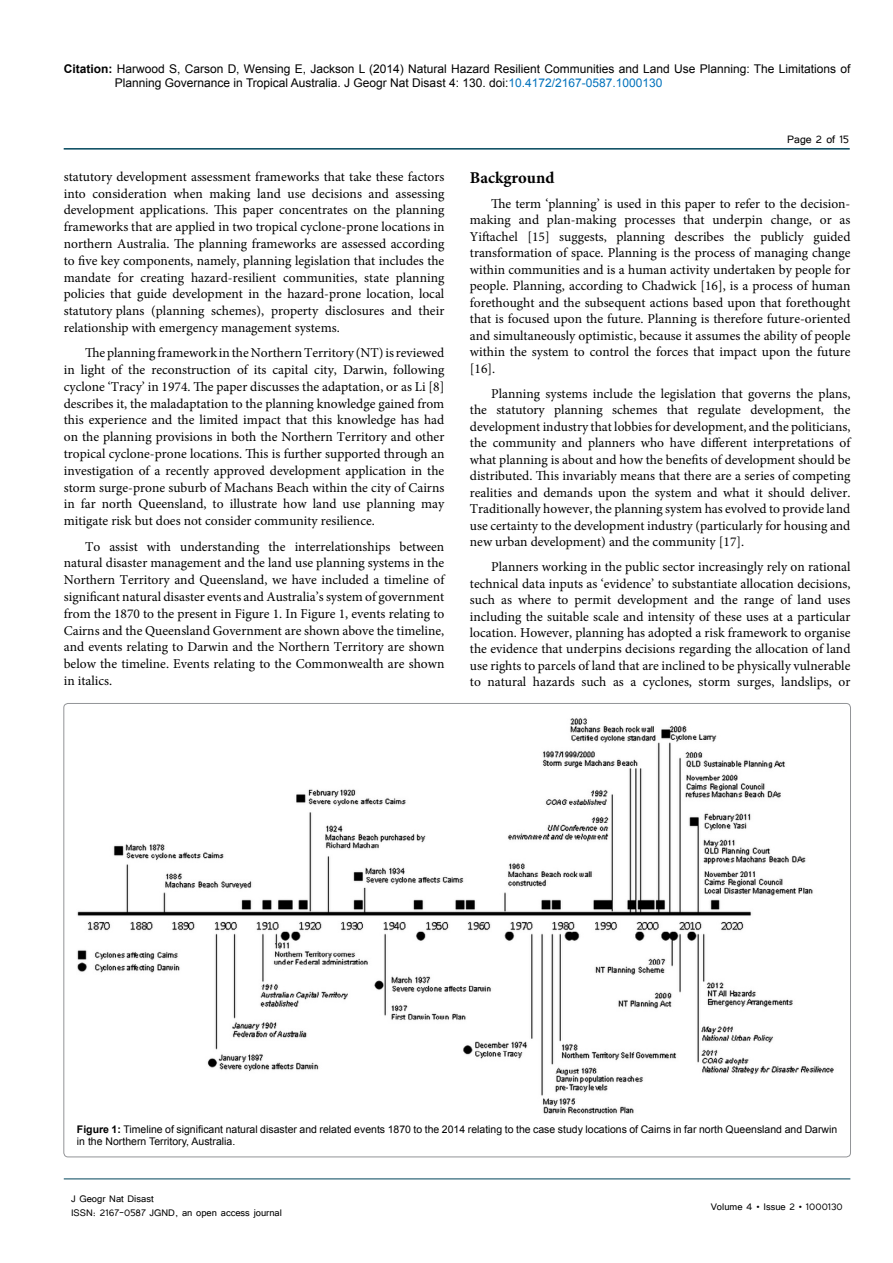
<style>
.page{position:relative;width:893px;height:1263px;background:#fff}
.page>*{position:absolute;margin:0;border:0;box-sizing:border-box;transform-origin:0 0}
.t1{font:700 16.5px "Minion Pro";color:#000}
.t2{font:13.5px/16.8px "Minion Pro";color:#000;text-align:justify}
.t3{font:13.5px "Tunga";color:#000}
.t4{font:12px/14.4px "Arial";color:#000}
.t5{font:12px/14.4px "Tunga";color:#000}
.t6{font:10.5px/12.6px "Arial";color:#000}
.s1{font-weight:700}
.s2{color:#0072bc}
</style>
<div class="page">
<hr style="left:64px;top:148px;width:786px;height:2px;background:#00455b">
<hr style="left:64px;top:1179px;width:786px;height:1px;background:#00455b">
<img style="left:77px;top:718px;width:757px;height:396px">
<p class="t4" style="left:115px;top:61px;width:737px;text-indent:-51px"><span class="s1">Citation:</span> Harwood S, Carson D, Wensing E, Jackson L (2014) Natural Hazard Resilient Communities and Land Use Planning: The Limitations of<br>Planning Governance in Tropical Australia. J Geogr Nat Disast 4: 130. doi:<span class="s2">10.4172/2167-0587.1000130</span></p>
<p class="t2" style="left:64px;top:168px;width:382px">statutory development assessment frameworks that take these factors into consideration when making land use decisions and assessing development applications. This paper concentrates on the planning frameworks that are applied in two tropical cyclone-prone locations in northern Australia. The planning frameworks are assessed according to five key components, namely, planning legislation that includes the mandate for creating hazard-resilient communities, state planning policies that guide development in the hazard-prone location, local statutory plans (planning schemes), property disclosures and their relationship with emergency management systems.</p>
<p class="t2" style="left:64px;top:345px;width:382px;text-indent:21px">The planning framework in the Northern Territory (NT) is reviewed in light of the reconstruction of its capital city, Darwin, following cyclone ‘Tracy’ in 1974. The paper discusses the adaptation, or as Li [8] describes it, the maladaptation to the planning knowledge gained from this experience and the limited impact that this knowledge has had on the planning provisions in both the Northern Territory and other tropical cyclone-prone locations. This is further supported through an investigation of a recently approved development application in the storm surge-prone suburb of Machans Beach within the city of Cairns in far north Queensland, to illustrate how land use planning may mitigate risk but does not consider community resilience.</p>
<p class="t2" style="left:64px;top:538px;width:382px;text-indent:21px">To assist with understanding the interrelationships between natural disaster management and the land use planning systems in the Northern Territory and Queensland, we have included a timeline of significant natural disaster events and Australia’s system of government from the 1870 to the present in Figure 1. In Figure 1, events relating to Cairns and the Queensland Government are shown above the timeline, and events relating to Darwin and the Northern Territory are shown below the timeline. Events relating to the Commonwealth are shown in italics.</p>
<p class="t3" style="left:787px;top:131px;width:63px">Page 2 of 15</p>
<p class="t1" style="left:470px;top:166px;width:86px">Background</p>
<p class="t2" style="left:470px;top:195px;width:382px;text-indent:21px">The term ‘planning’ is used in this paper to refer to the decision&shy;making and plan-making processes that underpin change, or as Yiftachel [15] suggests, planning describes the publicly guided transformation of space. Planning is the process of managing change within communities and is a human activity undertaken by people for people. Planning, according to Chadwick [16], is a process of human forethought and the subsequent actions based upon that forethought that is focused upon the future. Planning is therefore future-oriented and simultaneously optimistic, because it assumes the ability of people within the system to control the forces that impact upon the future [16].</p>
<p class="t2" style="left:470px;top:385px;width:382px;text-indent:21px">Planning systems include the legislation that governs the plans, the statutory planning schemes that regulate development, the development industry that lobbies for development, and the politicians, the community and planners who have different interpretations of what planning is about and how the benefits of development should be distributed. This invariably means that there are a series of competing realities and demands upon the system and what it should deliver.<br>Traditionally however, the planning system has evolved to provide land use certainty to the development industry (particularly for housing and new urban development) and the community [17].</p>
<p class="t2" style="left:470px;top:559px;width:382px;line-height:16.4px;text-indent:21px">Planners working in the public sector increasingly rely on rational technical data inputs as ‘evidence’ to substantiate allocation decisions, such as where to permit development and the range of land uses including the suitable scale and intensity of these uses at a particular location. However, planning has adopted a risk framework to organise the evidence that underpins decisions regarding the allocation of land use rights to parcels of land that are inclined to be physically vulnerable to natural hazards such as a cyclones, storm surges, landslips, or</p>
<p class="t6" style="left:77px;top:1123px;width:762px"><span class="s1">Figure 1:</span> Timeline of significant natural disaster and related events 1870 to the 2014 relating to the case study locations of Cairns in far north Queensland and Darwin in the Northern Territory, Australia.</p>
<p class="t5" style="left:71px;top:1190px;width:212px">J Geogr Nat Disast<br>ISSN: 2167-0587 JGND, an open access journal</p>
<p class="t5" style="left:711px;top:1199px;width:134px">Volume 4 • Issue 2 • 1000130</p>
</div>
